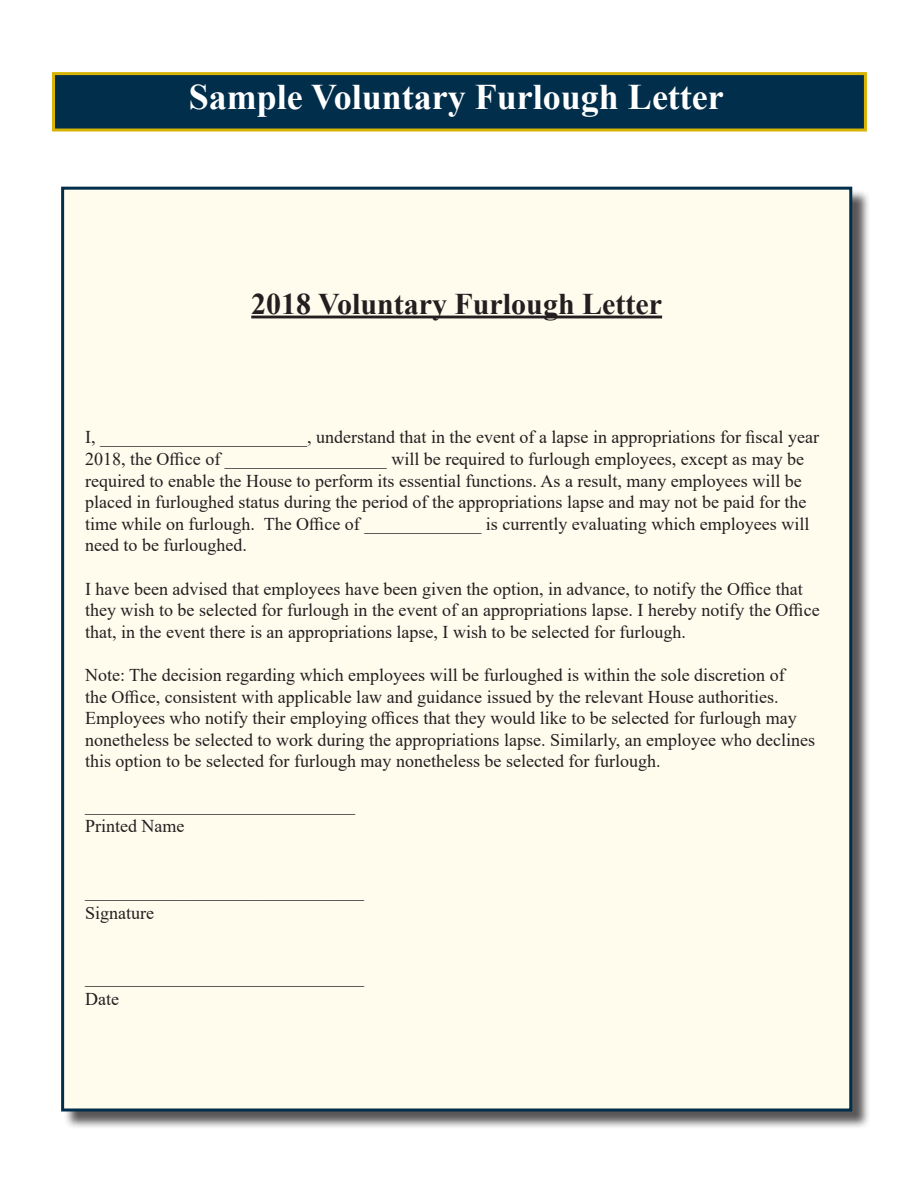
<style>
.page{position:relative;width:918px;height:1188px;background:#fff}
.page>*{position:absolute;margin:0;border:0;box-sizing:border-box;transform-origin:0 0}
.t1{font:700 36px "Times New Roman";color:#fff}
.t2{font:700 30px "Times New Roman";color:#231f20}
.t3{font:18px/21.6px "Times New Roman";color:#231f20}
</style>
<div class="page">
<div style="left:52px;top:72px;width:815px;height:60px;background:#002e4b;border:3px solid #d7b404"></div>
<div style="left:64px;top:189px;width:807px;height:941px;background:#231f20;opacity:.75"></div>
<div style="left:63px;top:188px;width:788px;height:922px;background:#fffbed"></div>
<hr style="left:251px;top:316px;width:411px;height:2px;background:#231f20">
<p class="t1" style="left:189px;top:71px;width:537px">Sample Voluntary Furlough Letter</p>
<p class="t2" style="left:251px;top:282px;width:412px">2018 Voluntary Furlough Letter</p>
<p class="t3" style="left:85px;top:426px;width:735px">I, _______________________, understand that in the event of a lapse in appropriations for fiscal year 2018, the Office of __________________ will be required to furlough employees, except as may be required to enable the House to perform its essential functions. As a result, many employees will be placed in furloughed status during the period of the appropriations lapse and may not be paid for the time while on furlough. The Office of _____________ is currently evaluating which employees will need to be furloughed.</p>
<p class="t3" style="left:85px;top:577px;width:736px">I have been advised that employees have been given the option, in advance, to notify the Office that they wish to be selected for furlough in the event of an appropriations lapse. I hereby notify the Office that, in the event there is an appropriations lapse, I wish to be selected for furlough.</p>
<p class="t3" style="left:85px;top:664px;width:732px">Note: The decision regarding which employees will be furloughed is within the sole discretion of<br>the Office, consistent with applicable law and guidance issued by the relevant House authorities.<br>Employees who notify their employing offices that they would like to be selected for furlough may nonetheless be selected to work during the appropriations lapse. Similarly, an employee who declines this option to be selected for furlough may nonetheless be selected for furlough.</p>
<p class="t3" style="left:85px;top:793px;width:271px">______________________________</p>
<p class="t3" style="left:85px;top:815px;width:101px">Printed Name</p>
<p class="t3" style="left:85px;top:880px;width:280px">_______________________________</p>
<p class="t3" style="left:85px;top:901px;width:70px">Signature</p>
<p class="t3" style="left:85px;top:966px;width:280px">_______________________________</p>
<p class="t3" style="left:85px;top:988px;width:35px">Date</p>
</div>
